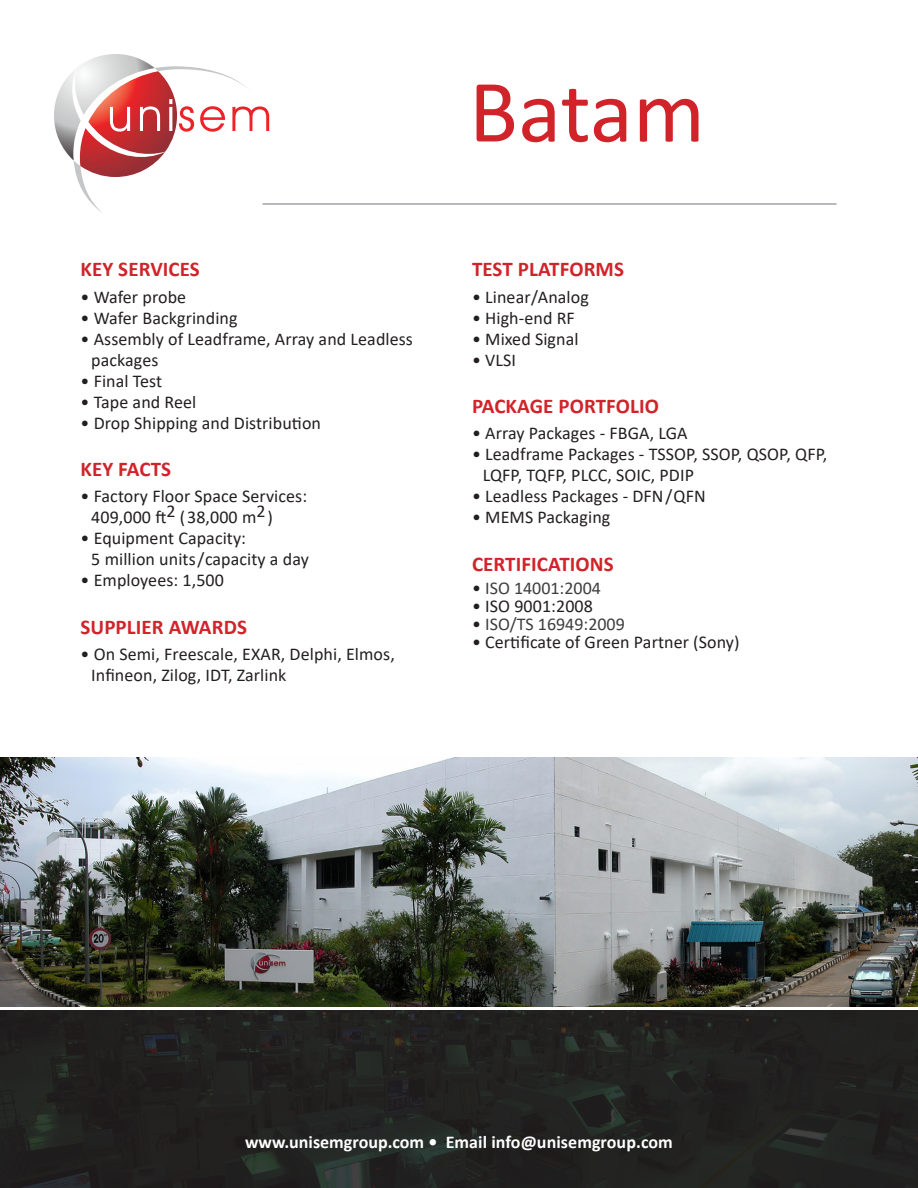
<style>
.page{position:relative;width:918px;height:1188px;background:#fff}
.page>*{position:absolute;margin:0;border:0;box-sizing:border-box;transform-origin:0 0}
.t1{font:90px "Calibri";letter-spacing:-.005em;color:#d1232a}
.Body_Copy-1{font:700 21px "Calibri";letter-spacing:.005em;color:#d1232a}
.Body_Copy-1-2{font:18px/21px "Calibri";letter-spacing:.005em;color:#231f20}
.t2{font:700 18px "Calibri";letter-spacing:.005em;color:#fff}
.Body_Copy-1-3{font:18px "Calibri";color:#3e3e3f}
.s1{color:#231f20}
</style>
<div class="page">
<hr style="left:263px;top:203px;width:574px;height:2px;background:#a0a1a5">
<img style="left:0;top:757px;width:918px;height:249px">
<img style="left:0;top:1011px;width:918px;height:177px">
<svg style="left:54px;top:54px;width:215px;height:159px"></svg>
<p class="Body_Copy-1" style="left:81px;top:254px;width:121px">KEY SERVICES</p>
<p class="Body_Copy-1-2" style="left:81px;top:286px;width:107px">• Wafer probe</p>
<p class="Body_Copy-1-2" style="left:81px;top:307px;width:159px">• Wafer Backgrinding</p>
<p class="Body_Copy-1-2" style="left:91px;top:328px;width:323px;text-indent:-11px">• Assembly of Leadframe, Array and Leadless packages</p>
<p class="Body_Copy-1-2" style="left:81px;top:370px;width:83px">• Final Test</p>
<p class="Body_Copy-1-2" style="left:81px;top:391px;width:117px">• Tape and Reel</p>
<p class="Body_Copy-1-2" style="left:81px;top:412px;width:242px">• Drop Shipping and Distribution</p>
<p class="Body_Copy-1" style="left:81px;top:454px;width:92px">KEY FACTS</p>
<p class="Body_Copy-1-2" style="left:91px;top:485px;width:217px;text-indent:-11px">• Factory Floor Space Services:<br>409,000 ft2 (38,000 m2)</p>
<p class="Body_Copy-1-2" style="left:91px;top:527px;width:219px;text-indent:-11px">• Equipment Capacity:<br>5 million units/capacity a day</p>
<p class="Body_Copy-1-2" style="left:81px;top:569px;width:145px">• Employees: 1,500</p>
<p class="Body_Copy-1" style="left:81px;top:612px;width:168px">SUPPLIER AWARDS</p>
<p class="Body_Copy-1-2" style="left:91px;top:643px;width:305px;text-indent:-11px">• On Semi, Freescale, EXAR, Delphi, Elmos,<br>Infineon, Zilog, IDT, Zarlink</p>
<p class="t1" style="left:469px;top:49px;width:238px">Batam</p>
<p class="Body_Copy-1" style="left:472px;top:254px;width:153px">TEST PLATFORMS</p>
<p class="Body_Copy-1-2" style="left:472px;top:286px;width:118px">• Linear/Analog</p>
<p class="Body_Copy-1-2" style="left:472px;top:307px;width:104px">• High-end RF</p>
<p class="Body_Copy-1-2" style="left:472px;top:328px;width:108px">• Mixed Signal</p>
<p class="Body_Copy-1-2" style="left:472px;top:349px;width:46px">• VLSI</p>
<p class="Body_Copy-1" style="left:472px;top:391px;width:189px">PACKAGE PORTFOLIO</p>
<p class="Body_Copy-1-2" style="left:472px;top:422px;width:217px">• Array Packages - FBGA, LGA</p>
<p class="Body_Copy-1-2" style="left:483px;top:443px;width:346px;text-indent:-11px">• Leadframe Packages - TSSOP, SSOP, QSOP, QFP,<br>LQFP, TQFP, PLCC, SOIC, PDIP</p>
<p class="Body_Copy-1-2" style="left:472px;top:485px;width:235px">• Leadless Packages - DFN/QFN</p>
<p class="Body_Copy-1-2" style="left:472px;top:506px;width:140px">• MEMS Packaging</p>
<p class="Body_Copy-1" style="left:472px;top:549px;width:143px">CERTIFICATIONS</p>
<p class="Body_Copy-1-3" style="left:472px;top:576px;width:130px"><span class="s1">•</span> ISO 14001:2004</p>
<p class="Body_Copy-1-2" style="left:472px;top:595px;width:122px">• ISO 9001:2008</p>
<p class="Body_Copy-1-3" style="left:472px;top:612px;width:154px"><span class="s1">•</span> ISO/TS 16949:2009</p>
<p class="Body_Copy-1-2" style="left:472px;top:631px;width:269px">• Certificate of Green Partner (Sony)</p>
<p class="t2" style="left:245px;top:1129px;width:429px">www.unisemgroup.com • Email info@unisemgroup.com</p>
</div>
